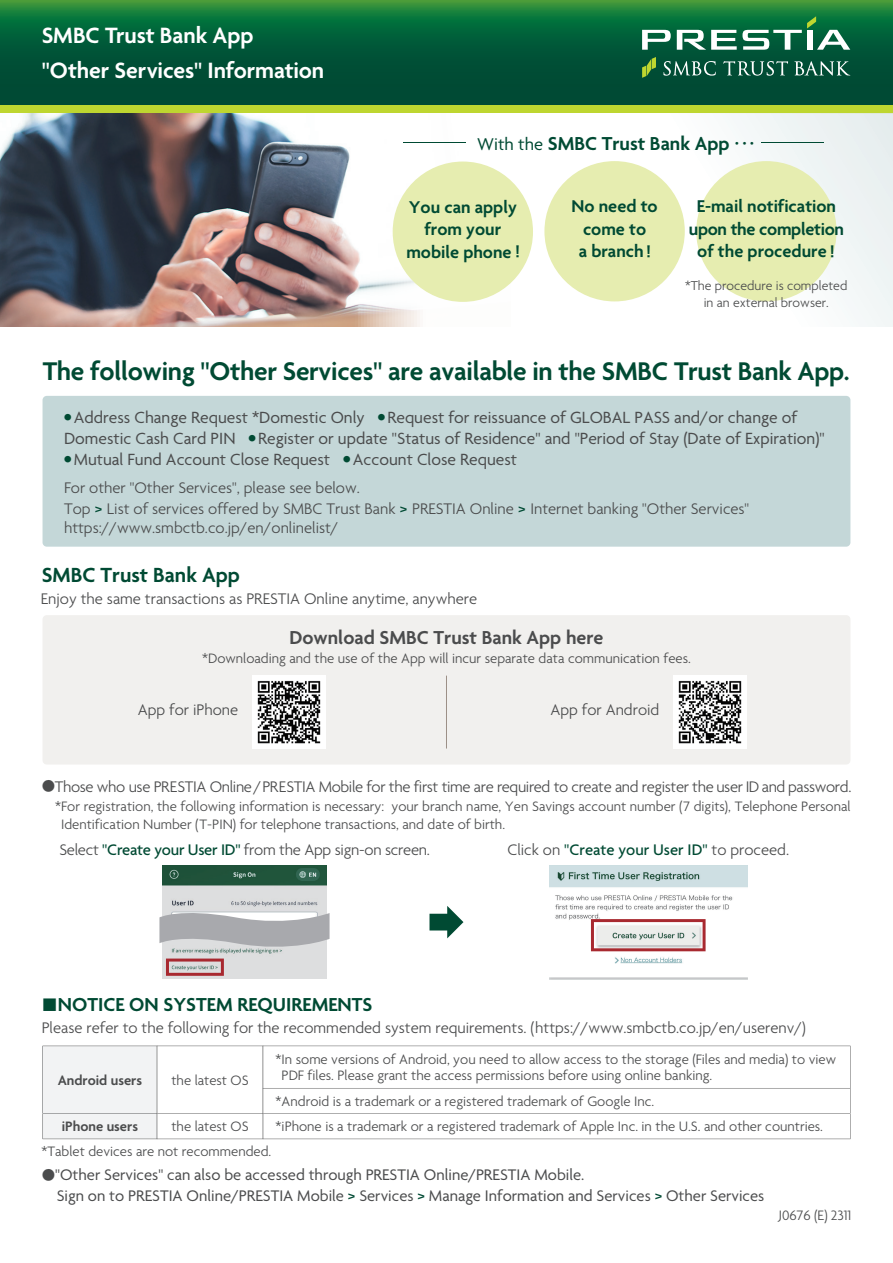
<style>
.page{position:relative;width:893px;height:1263px;background:#fff}
.page>*{position:absolute;margin:0;border:0;box-sizing:border-box;transform-origin:0 0}
.t1{font:600 27.6px "Agenda";letter-spacing:-.01em;color:#004a33}
.t2{font:600 24px/34.5px "Agenda";letter-spacing:-.005em;color:#fff}
.t3{font:600 22.2px "Agenda";color:#004a33}
.t4{font:600 20.25px "Agenda";color:#004a33}
.t5{font:600 20.25px "Agenda";color:#4b4c4d}
.t6{font:600 18.45px/22.5px "Agenda";color:#004a33;text-align:center}
.t7{font:17.55px "Agenda";color:#4b4c4d}
.t8{font:300 16.65px/21px "Agenda";color:#4b4c4d}
.t9{font:16.65px/21px "Agenda";color:#4b4c4d}
.t10{font:300 16.65px "Agenda";letter-spacing:-.02em;color:#4b4c4d}
.t11{font:500 16.65px "Agenda";color:#004a33}
.t12{font:300 14.7px/18px "Agenda";color:#4b4c4d}
.t13{font:600 14.7px "Agenda";color:#4b4c4d}
.t14{font:300 13.8px/16.5px "Agenda";color:#4b4c4d;text-align:center}
.s1{font-weight:400;font-size:18.45px}
.s2{font-family:"Hira Kaku Std W4";font-weight:400;font-size:15px}
.s3{font-family:"Hira Kaku Std W6";font-weight:400;font-size:15px}
.s4{font-weight:500;color:#004a33}
.s5{font-family:"Hira Kaku Std W3";font-weight:400;font-size:13.5px}
.s6{font-weight:300;color:#4b4c4d}
.s7{font-family:"Hira Kaku Std W6";font-weight:400;font-size:16.5px}
.s8{font-family:"Hira Kaku Std W4";font-size:13.5px}
</style>
<div class="page">
<div style="left:43px;top:396px;width:807px;height:151px;background:#c4d7d8;border-radius:4px"></div>
<svg style="left:0;top:0;width:893px;height:105px;background:#075e37"></svg>
<div style="left:0;top:105px;width:893px;height:9px;background:#bed630"></div>
<div style="left:0;top:114px;width:893px;height:212px;background:linear-gradient(to bottom,#f4f7f7,#fafcfb)"></div>
<img style="left:0;top:114px;width:510px;height:212px">
<div style="left:393px;top:162px;width:140px;height:140px;background:#e6edb0;border-radius:50%"></div>
<div style="left:544px;top:161px;width:141px;height:140px;background:#e6edb0;border-radius:50%"></div>
<div style="left:696px;top:161px;width:140px;height:140px;background:#e6edb0;border-radius:50%"></div>
<hr style="left:403px;top:143px;width:63px;height:1px;background:#004a33">
<hr style="left:761px;top:143px;width:63px;height:1px;background:#004a33">
<div style="left:43px;top:615px;width:807px;height:149px;background:#f1f0ee;border-radius:4px"></div>
<hr style="left:446px;top:676px;width:1px;height:72px;background:#9c9087">
<img style="left:673px;top:676px;width:74px;height:73px">
<img style="left:252px;top:676px;width:74px;height:73px">
<img style="left:549px;top:865px;width:198px;height:114px">
<img style="left:162px;top:865px;width:165px;height:114px">
<svg style="left:159px;top:907px;width:171px;height:69px;background:#c7c4c6"></svg>
<svg style="left:591px;top:919px;width:115px;height:32px;background:#d4babb"></svg>
<svg style="left:429px;top:906px;width:34px;height:32px"></svg>
<svg style="left:43px;top:1046px;width:807px;height:93px"></svg>
<svg style="left:642px;top:30px;width:29px;height:20px"></svg>
<svg style="left:677px;top:16px;width:173px;height:34px"></svg>
<svg style="left:642px;top:57px;width:14px;height:21px"></svg>
<svg style="left:663px;top:61px;width:53px;height:15px"></svg>
<svg style="left:723px;top:61px;width:65px;height:15px"></svg>
<svg style="left:794px;top:61px;width:56px;height:15px"></svg>
<h2 class="t2" style="left:42px;top:20px;width:284px">SMBC Trust Bank App "Other Services" Information</h2>
<h3 class="t4" style="left:477px;top:133px;width:284px"><span class="s1">With the</span> SMBC Trust Bank App<span class="s2">・・・</span></h3>
<p class="t6" style="left:406px;top:197px;width:120px">You can apply from your mobile phone<span class="s3">！</span></p>
<p class="t6" style="left:571px;top:196px;width:88px">No need to come to<br>a branch<span class="s3">！</span></p>
<p class="t6" style="left:689px;top:196px;width:157px">E-mail notification upon the completion of the procedure<span class="s3">！</span></p>
<p class="t14" style="left:685px;top:279px;width:164px">*The procedure is completed in an external browser.</p>
<h1 class="t1" style="left:43px;top:356px;width:808px">The following "Other Services" are available in the SMBC Trust Bank App.</h1>
<p class="t7" style="left:64px;top:407px;width:302px"><sup>●</sup> Address Change Request *Domestic Only</p>
<p class="t7" style="left:378px;top:407px;width:421px"><sup>●</sup> Request for reissuance of GLOBAL PASS and/or change of</p>
<p class="t7" style="left:64px;top:428px;width:173px">Domestic Cash Card PIN</p>
<p class="t7" style="left:248px;top:428px;width:578px"><sup>●</sup> Register or update "Status of Residence" and "Period of Stay (Date of Expiration)"</p>
<p class="t7" style="left:64px;top:449px;width:268px"><sup>●</sup> Mutual Fund Account Close Request</p>
<p class="t7" style="left:343px;top:449px;width:175px"><sup>●</sup> Account Close Request</p>
<p class="t8" style="left:64px;top:478px;width:687px">For other "Other Services", please see below.<br>Top <span class="s4">&gt;</span> List of services offered by SMBC Trust Bank <span class="s4">&gt;</span> PRESTIA Online <span class="s4">&gt;</span> Internet banking "Other Services"</p>
<p class="t8" style="left:64px;top:518px;width:276px">https://www.smbctb.co.jp/en/onlinelist/</p>
<h3 class="t3" style="left:42px;top:563px;width:200px">SMBC Trust Bank App</h3>
<p class="t8" style="left:41px;top:589px;width:438px">Enjoy the same transactions as PRESTIA Online anytime, anywhere</p>
<h3 class="t5" style="left:289px;top:627px;width:316px">Download SMBC Trust Bank App here</h3>
<p class="t12" style="left:202px;top:650px;width:490px">*Downloading and the use of the App will incur separate data communication fees.</p>
<p class="t8" style="left:138px;top:700px;width:102px">App for iPhone</p>
<p class="t8" style="left:550px;top:700px;width:110px">App for Android</p>
<p class="t10" style="left:42px;top:777px;width:811px"><span class="s5">●</span>Those who use PRESTIA Online / PRESTIA Mobile for the first time are required to create and register the user ID and password.</p>
<p class="t12" style="left:61px;top:798px;width:791px;text-indent:-6px">*For registration, the following information is necessary: your branch name, Yen Savings account number (7 digits), Telephone Personal<br>Identification Number (T-PIN) for telephone transactions, and date of birth.</p>
<p class="t8" style="left:59px;top:840px;width:372px">Select <span class="s4">"Create your User ID"</span> from the App sign-on screen.</p>
<p class="t11" style="left:507px;top:840px;width:283px"><span class="s6">Click on</span> "Create your User ID" <span class="s6">to proceed.</span></p>
<h3 class="t4" style="left:41px;top:994px;width:333px"><span class="s7">■</span>NOTICE ON SYSTEM REQUIREMENTS</h3>
<p class="t8" style="left:42px;top:1018px;width:766px">Please refer to the following for the recommended system requirements. (https://www.smbctb.co.jp/en/userenv/)</p>
<p class="t13" style="left:58px;top:1073px;width:86px">Android users</p>
<p class="t13" style="left:62px;top:1118px;width:78px">iPhone users</p>
<p class="t12" style="left:171px;top:1072px;width:79px">the latest OS</p>
<p class="t12" style="left:171px;top:1118px;width:79px">the latest OS</p>
<p class="t12" style="left:282px;top:1051px;width:556px;line-height:16.5px;text-indent:-6px">*In some versions of Android, you need to allow access to the storage (Files and media) to view<br>PDF files. Please grant the access permissions before using online banking.</p>
<p class="t12" style="left:276px;top:1089px;width:549px;line-height:25.5px">*Android is a trademark or a registered trademark of Google Inc.<br>*iPhone is a trademark or a registered trademark of Apple Inc. in the U.S. and other countries.</p>
<p class="t12" style="left:41px;top:1143px;width:231px">*Tablet devices are not recommended.</p>
<p class="t9" style="left:57px;top:1165px;width:709px;text-indent:-15px"><span class="s8">●</span>"Other Services" can also be accessed through PRESTIA Online/PRESTIA Mobile.<br>Sign on to PRESTIA Online/PRESTIA Mobile <span class="s4">&gt;</span> Services <span class="s4">&gt;</span> Manage Information and Services <span class="s4">&gt;</span> Other Services</p>
<p class="t12" style="left:779px;top:1207px;width:74px">J0676 (E) 2311</p>
</div>
